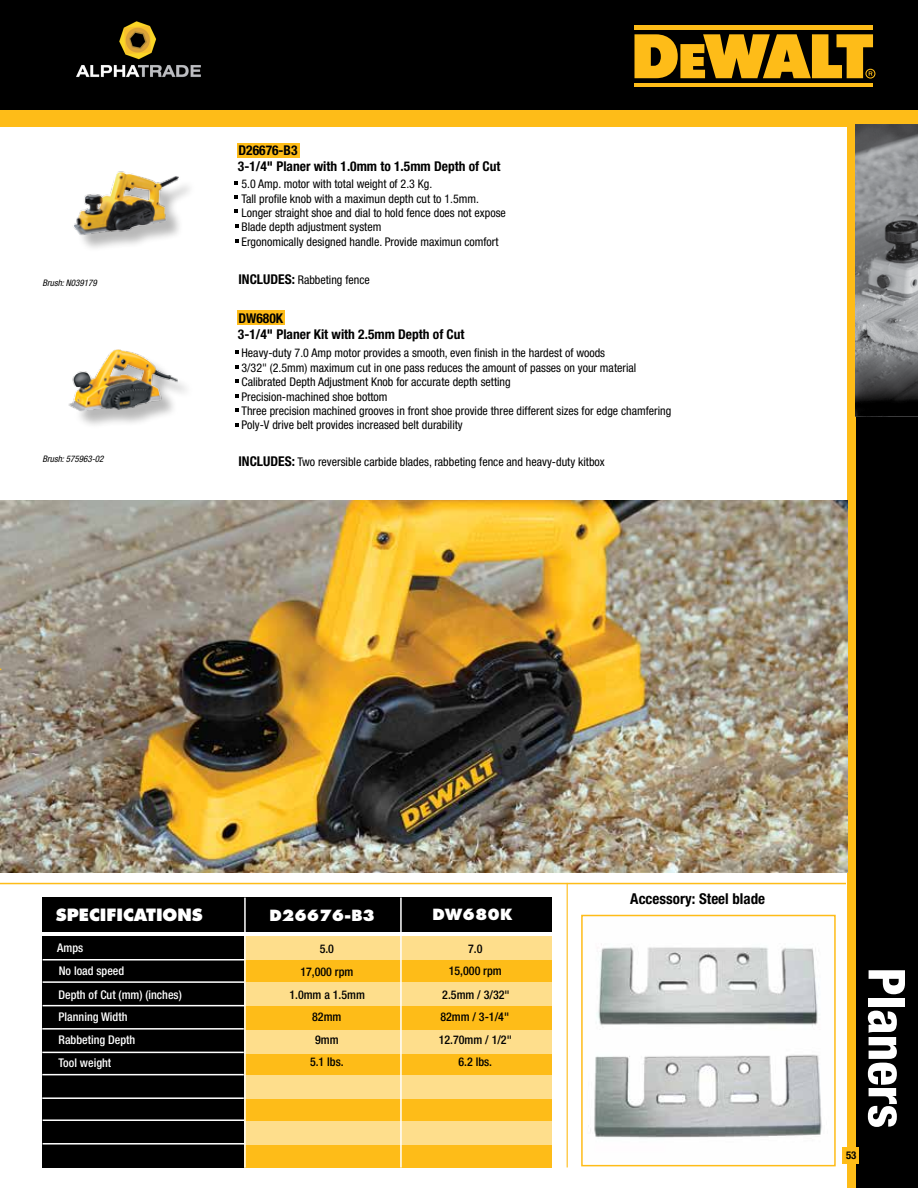
<style>
.page{position:relative;width:918px;height:1188px;background:#fff}
.page>*{position:absolute;margin:0;border:0;box-sizing:border-box;transform-origin:0 0}
.t1{font:800 condensed 51px "Helvetica Neue";color:#fff}
.t2{font:800 16.5px "Futura";color:#fff}
.t3{font:700 condensed 15px "Helvetica Neue";color:#000}
.t4{font:800 15px "Futura";color:#fff}
.t5{font:700 condensed 13.5px "Helvetica Neue";color:#000}
.t6{font:condensed 12px/14.4px "Helvetica Neue";color:#000}
.t7{font:500 condensed 12px "Helvetica Neue";color:#000}
.t8{font:500 condensed 12px "Helvetica Neue";color:#fff}
.t9{font:700 condensed 10.8px "Helvetica Neue";color:#000}
.t10{font:italic condensed 9px "Helvetica Neue";color:#000}
.s1{font-weight:700;font-size:13.5px}
</style>
<div class="page">
<div style="left:0;top:0;width:918px;height:110px;background:#000"></div>
<div style="left:865px;top:69px;width:10px;height:10px;border:1px solid #febc18;border-radius:50%"></div>
<hr style="left:635px;top:83px;width:238px;height:4px;background:#febc18">
<svg style="left:635px;top:34px;width:238px;height:44px"></svg>
<hr style="left:635px;top:26px;width:238px;height:4px;background:#febc18">
<div style="left:0;top:110px;width:918px;height:16px;background:#febc18"></div>
<div style="left:849px;top:125px;width:69px;height:1063px;background:#000"></div>
<div style="left:847px;top:1149px;width:9px;height:39px;background:#febc18"></div>
<div style="left:843px;top:1147px;width:16px;height:16px;background:#febc18"></div>
<div style="left:847px;top:125px;width:9px;height:1023px;background:#febc18"></div>
<hr style="left:567px;top:883px;width:1px;height:284px;background:#febc18">
<img style="left:855px;top:124px;width:63px;height:292px">
<hr style="left:0;top:883px;width:846px;height:1px;background:#febc18">
<svg style="left:235px;top:423px;width:3px;height:4px"></svg>
<svg style="left:235px;top:394px;width:3px;height:4px"></svg>
<svg style="left:235px;top:365px;width:3px;height:4px"></svg>
<svg style="left:235px;top:379px;width:3px;height:4px"></svg>
<svg style="left:235px;top:350px;width:3px;height:4px"></svg>
<div style="left:237px;top:310px;width:48px;height:15px;background:#febc18"></div>
<svg style="left:235px;top:224px;width:3px;height:4px"></svg>
<svg style="left:234px;top:196px;width:4px;height:3px"></svg>
<svg style="left:234px;top:210px;width:4px;height:3px"></svg>
<svg style="left:234px;top:182px;width:4px;height:3px"></svg>
<div style="left:237px;top:143px;width:63px;height:15px;background:#febc18"></div>
<img style="left:1px;top:500px;width:846px;height:372px">
<div style="left:77px;top:175px;width:119px;height:78px;background:#000;opacity:.28"></div>
<img style="left:73px;top:171px;width:107px;height:67px">
<img style="left:68px;top:349px;width:112px;height:76px">
<img style="left:590px;top:944px;width:232px;height:194px">
<div style="left:581px;top:915px;width:255px;height:251px;border:2px solid #febc18"></div>
<div style="left:245px;top:897px;width:307px;height:35px;background:#000"></div>
<div style="left:244px;top:936px;width:308px;height:232px;background:#febc18"></div>
<div style="left:244px;top:936px;width:308px;height:24px;background:#fede8c"></div>
<div style="left:244px;top:983px;width:308px;height:23px;background:#fede8c"></div>
<div style="left:245px;top:1030px;width:307px;height:23px;background:#fede8c"></div>
<div style="left:244px;top:1075px;width:308px;height:24px;background:#fede8c"></div>
<div style="left:245px;top:1121px;width:307px;height:24px;background:#fede8c"></div>
<hr style="left:244px;top:898px;width:2px;height:270px;background:#fff">
<div style="left:43px;top:936px;width:201px;height:232px;background:#000"></div>
<hr style="left:43px;top:959px;width:201px;height:2px;background:#fff">
<hr style="left:43px;top:1005px;width:201px;height:1px;background:#fff">
<hr style="left:42px;top:1052px;width:202px;height:1px;background:#fff">
<hr style="left:42px;top:1097px;width:202px;height:2px;background:#fff">
<hr style="left:43px;top:1143px;width:201px;height:2px;background:#fff">
<hr style="left:43px;top:981px;width:201px;height:2px;background:#fff">
<hr style="left:42px;top:1028px;width:202px;height:2px;background:#fff">
<hr style="left:42px;top:1074px;width:202px;height:1px;background:#fff">
<hr style="left:43px;top:1119px;width:201px;height:2px;background:#fff">
<div style="left:43px;top:897px;width:201px;height:35px;background:#000"></div>
<hr style="left:400px;top:898px;width:2px;height:270px;background:#fff">
<img style="left:76px;top:21px;width:125px;height:56px">
<p class="t5" style="left:238px;top:142px;width:61px">D26676-B3</p>
<p class="t5" style="left:238px;top:158px;width:264px">3-1/4" Planer with 1.0mm to 1.5mm Depth of Cut</p>
<p class="t10" style="left:43px;top:277px;width:56px">Brush: N039179</p>
<p class="t6" style="left:241px;top:177px;width:266px">5.0 Amp. motor with total weight of 2.3 Kg.<br>Tall profile knob with a maximun depth cut to 1.5mm.<br>Longer straight shoe and dial to hold fence does not expose Blade depth adjustment system<br>Ergonomically designed handle. Provide maximun comfort</p>
<p class="t6" style="left:238px;top:272px;width:133px"><span class="s1">INCLUDES:</span> Rabbeting fence</p>
<p class="t5" style="left:238px;top:310px;width:46px">DW680K</p>
<p class="t5" style="left:238px;top:326px;width:228px">3-1/4" Planer Kit with 2.5mm Depth of Cut</p>
<p class="t6" style="left:241px;top:346px;width:431px">Heavy-duty 7.0 Amp motor provides a smooth, even finish in the hardest of woods<br>3/32" (2.5mm) maximum cut in one pass reduces the amount of passes on your material Calibrated Depth Adjustment Knob for accurate depth setting<br>Precision-machined shoe bottom<br>Three precision machined grooves in front shoe provide three different sizes for edge chamfering Poly-V drive belt provides increased belt durability</p>
<p class="t10" style="left:43px;top:454px;width:63px">Brush: 575963-02</p>
<p class="t6" style="left:238px;top:454px;width:368px"><span class="s1">INCLUDES:</span> Two reversible carbide blades, rabbeting fence and heavy-duty kitbox</p>
<h2 class="t2" style="left:56px;top:905px;width:149px">SPECIFICATIONS</h2>
<p class="t4" style="left:269px;top:906px;width:107px">D26676-B3</p>
<p class="t4" style="left:432px;top:905px;width:81px">DW680K</p>
<p class="t8" style="left:57px;top:941px;width:27px">Amps</p>
<p class="t8" style="left:59px;top:987px;width:125px">Depth of Cut (mm) (inches)</p>
<p class="t8" style="left:59px;top:1033px;width:78px">Rabbeting Depth</p>
<p class="t7" style="left:320px;top:942px;width:16px">5.0</p>
<p class="t8" style="left:59px;top:963px;width:67px">No load speed</p>
<p class="t8" style="left:59px;top:1010px;width:70px">Planning Width</p>
<p class="t8" style="left:59px;top:1056px;width:54px">Tool weight</p>
<p class="t7" style="left:310px;top:1055px;width:35px">5.1 lbs.</p>
<p class="t7" style="left:300px;top:965px;width:54px">17,000 rpm</p>
<p class="t7" style="left:289px;top:988px;width:77px">1.0mm a 1.5mm</p>
<p class="t7" style="left:312px;top:1009px;width:31px">82mm</p>
<p class="t7" style="left:315px;top:1032px;width:25px">9mm</p>
<p class="t7" style="left:468px;top:942px;width:16px">7.0</p>
<p class="t7" style="left:449px;top:963px;width:54px">15,000 rpm</p>
<p class="t7" style="left:442px;top:988px;width:69px">2.5mm / 3/32"</p>
<p class="t7" style="left:440px;top:1009px;width:70px">82mm / 3-1/4"</p>
<p class="t7" style="left:439px;top:1032px;width:75px">12.70mm / 1/2"</p>
<p class="t7" style="left:458px;top:1055px;width:35px">6.2 lbs.</p>
<p class="t3" style="left:630px;top:890px;width:136px">Accessory: Steel blade</p>
<p class="t9" style="left:846px;top:1149px;width:12px">53</p>
<h1 class="t1" style="left:918px;top:968px;width:162px;rotate:90deg">Planers</h1>
</div>
